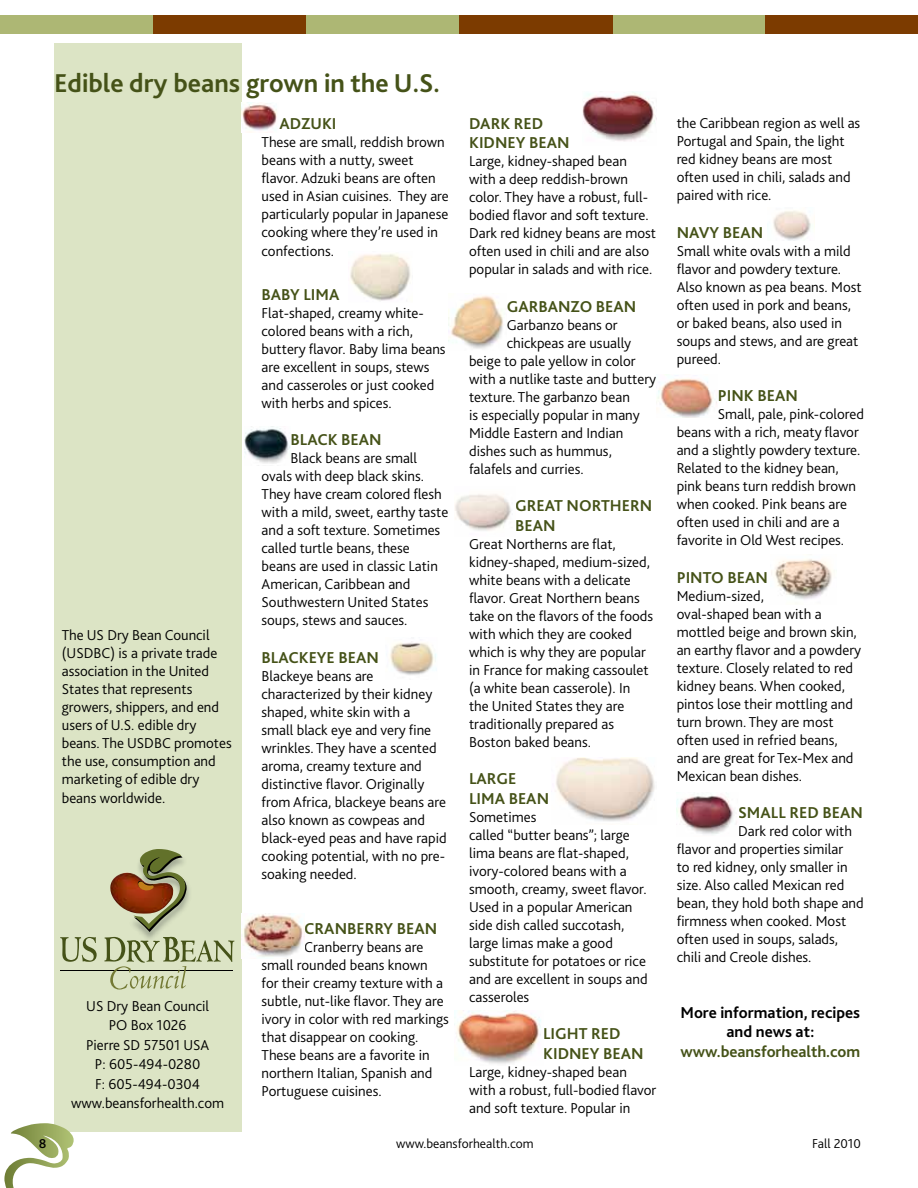
<style>
.page{position:relative;width:918px;height:1188px;background:#fff}
.page>*{position:absolute;margin:0;border:0;box-sizing:border-box;transform-origin:0 0}
.t1{font:700 27px "Bliss 2";color:#455218}
.t2{font:700 16.5px/19.5px "Bliss 2";color:#455218}
.t3{font:700 16.5px/19.5px "Bliss 2";color:#000;text-align:center}
.t4{font:300 15px/18px "Bliss 2";color:#000}
.t5{font:300 13.5px "Bliss 2";color:#000}
.t6{font:500 13.5px "Bliss 2";color:#000}
</style>
<div class="page">
<div style="left:54px;top:43px;width:187px;height:1089px;background:#dce4c5"></div>
<svg style="left:4px;top:1123px;width:70px;height:65px"></svg>
<div style="left:0;top:15px;width:153px;height:19px;background:#adb774"></div>
<div style="left:153px;top:15px;width:154px;height:19px;background:#7c3b00"></div>
<div style="left:306px;top:15px;width:153px;height:19px;background:#adb774"></div>
<div style="left:612px;top:15px;width:153px;height:19px;background:#adb774"></div>
<div style="left:765px;top:15px;width:153px;height:19px;background:#7c3b00"></div>
<div style="left:459px;top:15px;width:154px;height:19px;background:#7c3b00"></div>
<svg style="left:60px;top:937px;width:37px;height:25px"></svg>
<hr style="left:60px;top:970px;width:173px;height:1px;background:#000">
<svg style="left:104px;top:849px;width:130px;height:141px"></svg>
<img style="left:582px;top:91px;width:73px;height:51px">
<img style="left:243px;top:913px;width:61px;height:45px">
<img style="left:350px;top:254px;width:61px;height:47px">
<img style="left:390px;top:641px;width:46px;height:34px">
<img style="left:244px;top:426px;width:46px;height:40px">
<img style="left:242px;top:103px;width:35px;height:30px">
<img style="left:455px;top:494px;width:56px;height:37px">
<img style="left:450px;top:295px;width:53px;height:54px">
<img style="left:454px;top:1010px;width:87px;height:54px">
<img style="left:555px;top:758px;width:100px;height:63px">
<img style="left:657px;top:378px;width:60px;height:39px">
<img style="left:767px;top:210px;width:44px;height:31px">
<img style="left:677px;top:795px;width:60px;height:40px">
<img style="left:771px;top:559px;width:61px;height:41px">
<h1 class="t1" style="left:54px;top:66px;width:387px">Edible dry beans grown in the U.S.</h1>
<p class="t4" style="left:62px;top:625px;width:171px">The US Dry Bean Council (USDBC) is a private trade association in the United<br>States that represents growers, shippers, and end users of U.S. edible dry beans. The USDBC promotes the use, consumption and marketing of edible dry</p>
<p class="t4" style="left:62px;top:789px;width:105px">beans worldwide.</p>
<p class="t4" style="left:71px;top:996px;width:154px;line-height:19.5px;text-align:center">US Dry Bean Council<br>PO Box 1026<br>Pierre SD 57501 USA<br>P: 605-494-0280<br>F: 605-494-0304 www.beansforhealth.com</p>
<p class="t2" style="left:280px;top:113px;width:58px">ADZUKI</p>
<p class="t4" style="left:262px;top:132px;width:189px">These are small, reddish brown beans with a nutty, sweet flavor. Adzuki beans are often used in Asian cuisines. They are particularly popular in Japanese cooking where they’re used in</p>
<p class="t4" style="left:262px;top:242px;width:74px">confections.</p>
<p class="t2" style="left:262px;top:284px;width:79px">BABY LIMA</p>
<p class="t4" style="left:262px;top:304px;width:186px">Flat-shaped, creamy white&shy;colored beans with a rich, buttery flavor. Baby lima beans are excellent in soups, stews and casseroles or just cooked with herbs and spices.</p>
<p class="t2" style="left:291px;top:430px;width:93px">BLACK BEAN</p>
<p class="t4" style="left:262px;top:449px;width:188px;text-indent:29px">Black beans are small ovals with deep black skins.<br>They have cream colored flesh with a mild, sweet, earthy taste and a soft texture. Sometimes called turtle beans, these<br>beans are used in classic Latin<br>American, Caribbean and<br>Southwestern United States soups, stews and sauces.</p>
<p class="t2" style="left:262px;top:647px;width:119px">BLACKEYE BEAN</p>
<p class="t4" style="left:262px;top:667px;width:187px">Blackeye beans are characterized by their kidney shaped, white skin with a<br>small black eye and very fine wrinkles. They have a scented aroma, creamy texture and distinctive flavor. Originally from Africa, blackeye beans are also known as cowpeas and black-eyed peas and have rapid cooking potential, with no pre&shy;soaking needed.</p>
<p class="t2" style="left:304px;top:919px;width:135px">CRANBERRY BEAN</p>
<p class="t4" style="left:262px;top:938px;width:189px;text-indent:43px">Cranberry beans are small rounded beans known<br>for their creamy texture with a subtle, nut-like flavor. They are ivory in color with red markings that disappear on cooking.<br>These beans are a favorite in northern Italian, Spanish and<br>Portuguese cuisines.</p>
<p class="t2" style="left:469px;top:113px;width:102px">DARK RED<br>KIDNEY BEAN</p>
<p class="t4" style="left:469px;top:152px;width:188px">Large, kidney-shaped bean with a deep reddish-brown color. They have a robust, full&shy;bodied flavor and soft texture.<br>Dark red kidney beans are most often used in chili and are also popular in salads and with rice.</p>
<p class="t2" style="left:507px;top:296px;width:131px">GARBANZO BEAN</p>
<p class="t4" style="left:507px;top:316px;width:112px">Garbanzo beans or</p>
<p class="t4" style="left:507px;top:334px;width:126px">chickpeas are usually</p>
<p class="t4" style="left:469px;top:352px;width:168px">beige to pale yellow in color</p>
<p class="t4" style="left:469px;top:370px;width:189px">with a nutlike taste and buttery</p>
<p class="t4" style="left:469px;top:388px;width:162px">texture. The garbanzo bean</p>
<p class="t4" style="left:469px;top:406px;width:172px">is especially popular in many</p>
<p class="t4" style="left:469px;top:424px;width:156px">Middle Eastern and Indian</p>
<p class="t4" style="left:469px;top:442px;width:144px">dishes such as hummus,</p>
<p class="t4" style="left:469px;top:460px;width:116px">falafels and curries.</p>
<p class="t2" style="left:515px;top:496px;width:139px">GREAT NORTHERN<br>BEAN</p>
<p class="t4" style="left:469px;top:535px;width:186px">Great Northerns are flat, kidney-shaped, medium-sized, white beans with a delicate flavor. Great Northern beans take on the flavors of the foods with which they are cooked which is why they are popular in France for making cassoulet (a white bean casserole). In the United States they are traditionally prepared as<br>Boston baked beans.</p>
<p class="t2" style="left:469px;top:769px;width:81px">LARGE<br>LIMA BEAN</p>
<p class="t4" style="left:469px;top:808px;width:180px">Sometimes<br>called “butter beans”; large lima beans are flat-shaped, ivory-colored beans with a smooth, creamy, sweet flavor.<br>Used in a popular American side dish called succotash, large limas make a good substitute for potatoes or rice and are excellent in soups and casseroles</p>
<p class="t2" style="left:543px;top:1024px;width:102px">LIGHT RED<br>KIDNEY BEAN</p>
<p class="t4" style="left:469px;top:1063px;width:189px">Large, kidney-shaped bean with a robust, full-bodied flavor and soft texture. Popular in</p>
<p class="t4" style="left:677px;top:114px;width:185px">the Caribbean region as well as<br>Portugal and Spain, the light red kidney beans are most often used in chili, salads and paired with rice.</p>
<p class="t2" style="left:677px;top:222px;width:88px">NAVY BEAN</p>
<p class="t4" style="left:677px;top:241px;width:186px">Small white ovals with a mild flavor and powdery texture.<br>Also known as pea beans. Most often used in pork and beans, or baked beans, also used in soups and stews, and are great pureed.</p>
<p class="t2" style="left:718px;top:386px;width:81px">PINK BEAN</p>
<p class="t4" style="left:677px;top:405px;width:189px;text-indent:41px">Small, pale, pink-colored beans with a rich, meaty flavor and a slightly powdery texture.<br>Related to the kidney bean, pink beans turn reddish brown when cooked. Pink beans are often used in chili and are a favorite in Old West recipes.</p>
<p class="t2" style="left:677px;top:567px;width:93px">PINTO BEAN</p>
<p class="t4" style="left:677px;top:586px;width:186px">Medium-sized,<br>oval-shaped bean with a mottled beige and brown skin, an earthy flavor and a powdery texture. Closely related to red kidney beans. When cooked, pintos lose their mottling and turn brown. They are most often used in refried beans, and are great for Tex-Mex and<br>Mexican bean dishes.</p>
<p class="t2" style="left:738px;top:803px;width:126px">SMALL RED BEAN</p>
<p class="t4" style="left:677px;top:822px;width:189px;text-indent:62px">Dark red color with flavor and properties similar<br>to red kidney, only smaller in size. Also called Mexican red bean, they hold both shape and firmness when cooked. Most often used in soups, salads, chili and Creole dishes.</p>
<p class="t3" style="left:680px;top:1002px;width:181px">More information, recipes and news at:</p>
<p class="t2" style="left:681px;top:1041px;width:181px">www.beansforhealth.com</p>
<p class="t6" style="left:39px;top:1135px;width:9px">8</p>
<p class="t5" style="left:396px;top:1135px;width:139px">www.beansforhealth.com</p>
<p class="t5" style="left:812px;top:1135px;width:50px">Fall 2010</p>
</div>
